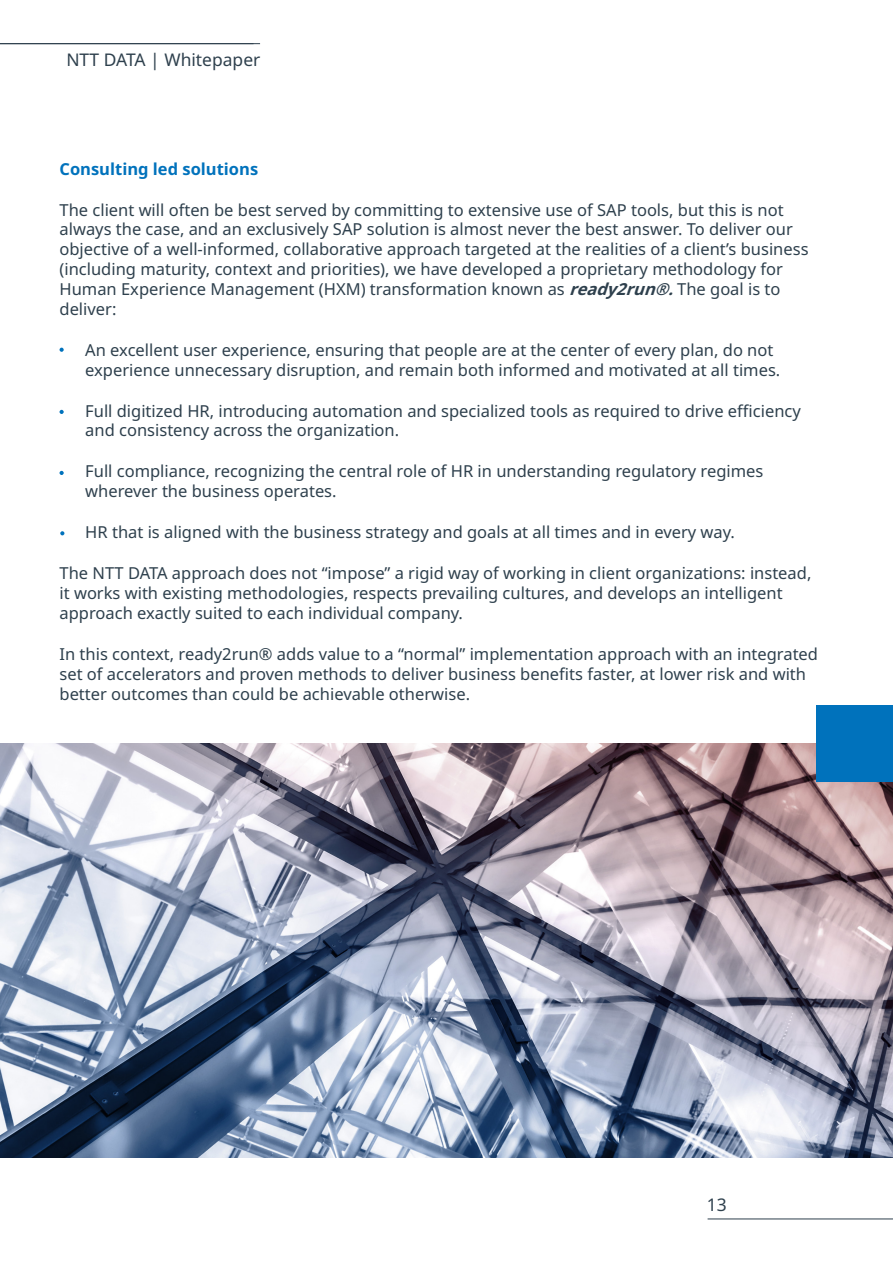
<style>
.page{position:relative;width:893px;height:1263px;background:#fff}
.page>*{position:absolute;margin:0;border:0;box-sizing:border-box;transform-origin:0 0}
.t1{font:17.4px "Noto Sans";color:#2e404d}
.t2{font:16.5px/19.8px "Noto Sans";color:#2e404d}
.t3{font:700 16.5px "Noto Sans";color:#0072bc}
.s1{font-weight:700;font-style:italic}
</style>
<div class="page">
<hr style="left:0;top:43px;width:260px;height:1px;background:#2e404d">
<hr style="left:708px;top:1219px;width:185px;height:1px;background:#2e404d">
<svg style="left:60px;top:348px;width:4px;height:4px"></svg>
<svg style="left:60px;top:471px;width:4px;height:4px"></svg>
<svg style="left:60px;top:410px;width:4px;height:4px"></svg>
<svg style="left:60px;top:531px;width:4px;height:4px"></svg>
<img style="left:0;top:743px;width:893px;height:414px">
<div style="left:816px;top:705px;width:77px;height:76px;background:#0072bc"></div>
<p class="t1" style="left:66px;top:48px;width:196px">NTT DATA | Whitepaper</p>
<p class="t3" style="left:60px;top:157px;width:200px">Consulting led solutions</p>
<p class="t2" style="left:60px;top:200px;width:750px">The client will often be best served by committing to extensive use of SAP tools, but this is not always the case, and an exclusively SAP solution is almost never the best answer. To deliver our objective of a well-informed, collaborative approach targeted at the realities of a client’s business (including maturity, context and priorities), we have developed a proprietary methodology for Human Experience Management (HXM) transformation known as <span class="s1">ready2run®.</span>The goal is to deliver:</p>
<p class="t2" style="left:85px;top:340px;width:696px">An excellent user experience, ensuring that people are at the center of every plan, do not experience unnecessary disruption, and remain both informed and motivated at all times.</p>
<p class="t2" style="left:85px;top:401px;width:717px">Full digitized HR, introducing automation and specialized tools as required to drive efficiency and consistency across the organization.</p>
<p class="t2" style="left:85px;top:462px;width:680px">Full compliance, recognizing the central role of HR in understanding regulatory regimes wherever the business operates.</p>
<p class="t2" style="left:85px;top:523px;width:651px">HR that is aligned with the business strategy and goals at all times and in every way.</p>
<p class="t2" style="left:60px;top:564px;width:753px">The NTT DATA approach does not “impose” a rigid way of working in client organizations: instead, it works with existing methodologies, respects prevailing cultures, and develops an intelligent approach exactly suited to each individual company.</p>
<p class="t2" style="left:60px;top:644px;width:760px">In this context, ready2run® adds value to a “normal” implementation approach with an integrated set of accelerators and proven methods to deliver business benefits faster, at lower risk and with better outcomes than could be achievable otherwise.</p>
<p class="t1" style="left:707px;top:1193px;width:21px">13</p>
</div>
